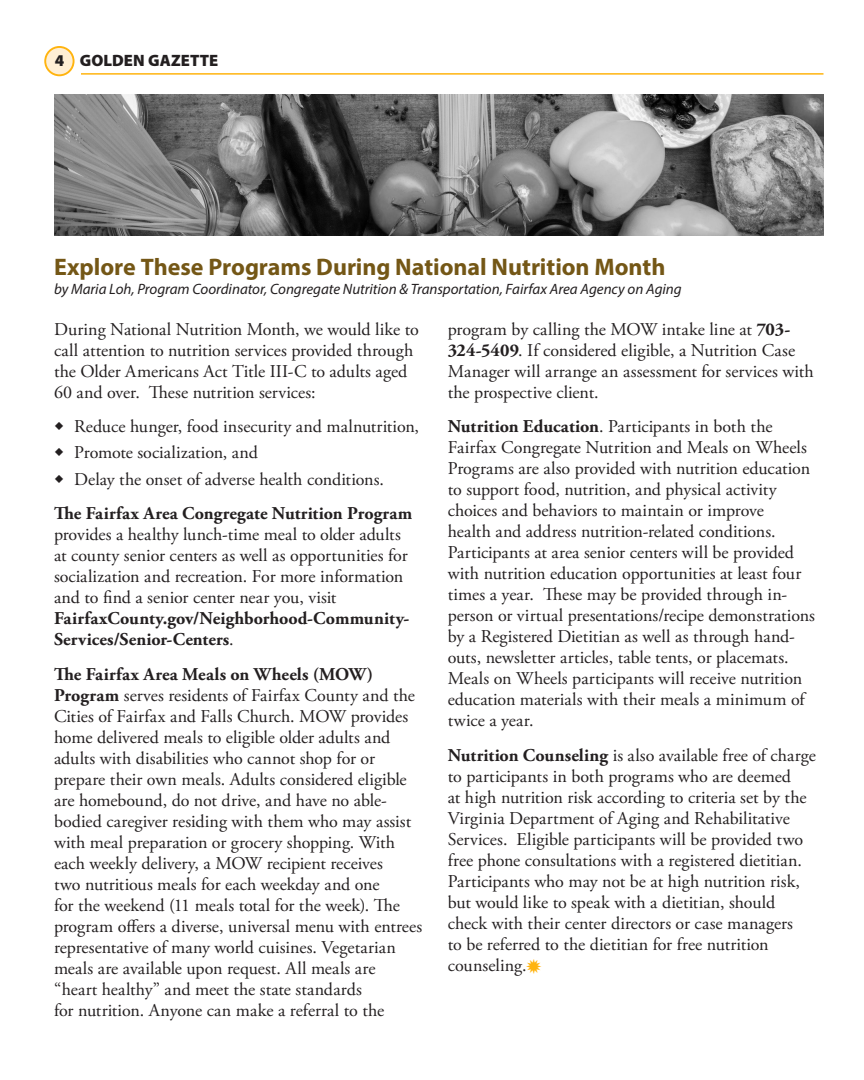
<style>
.page{position:relative;width:864px;height:1080px;background:#fff}
.page>*{position:absolute;margin:0;border:0;box-sizing:border-box;transform-origin:0 0}
.H1-Article-Head-Byli{font:700 24px "Myriad Pro";letter-spacing:-.005em;color:#745716}
.Body_Text_GG{font:18px/21px "Adobe Garamond Pro";color:#231f20}
.t1{font:900 16.5px "Myriad Pro";letter-spacing:.005em;color:#231f20}
.H1-Article-Head-Byli-2{font:italic 15px "Myriad Pro";color:#231f20}
.s1{font-weight:700}
</style>
<div class="page">
<hr style="left:81px;top:73px;width:743px;height:2px;background:#ffb40f">
<div style="left:45px;top:47px;width:29px;height:28px;background:#ffefd5;border-radius:50%"></div>
<div style="left:44px;top:46px;width:31px;height:30px;border:2px solid #ffb40f;border-radius:50%"></div>
<img style="left:54px;top:94px;width:770px;height:141px">
<p class="t1" style="left:54px;top:50px;width:166px">4 GOLDEN GAZETTE</p>
<p class="H1-Article-Head-Byli" style="left:54px;top:251px;width:613px">Explore These Programs During National Nutrition Month</p>
<p class="H1-Article-Head-Byli-2" style="left:54px;top:280px;width:629px">by Maria Loh, Program Coordinator, Congregate Nutrition &amp; Transportation, Fairfax Area Agency on Aging</p>
<p class="Body_Text_GG" style="left:54px;top:319px;width:366px">During National Nutrition Month, we would like to call attention to nutrition services provided through the Older Americans Act Title III-C to adults aged 60 and over. These nutrition services:</p>
<p class="Body_Text_GG" style="left:54px;top:416px;width:367px">○ Reduce hunger, food insecurity and malnutrition,</p>
<p class="Body_Text_GG" style="left:54px;top:443px;width:205px">○ Promote socialization, and</p>
<p class="Body_Text_GG" style="left:54px;top:469px;width:332px">○ Delay the onset of adverse health conditions.</p>
<p class="Body_Text_GG" style="left:54px;top:504px;width:360px"><span class="s1">The Fairfax Area Congregate Nutrition Program </span>provides a healthy lunch-time meal to older adults at county senior centers as well as opportunities for socialization and recreation. For more information and to find a senior center near you, visit <span class="s1">FairfaxCounty.gov/Neighborhood-Community-Services/Senior-Centers</span>.</p>
<p class="Body_Text_GG" style="left:54px;top:664px;width:370px"><span class="s1">The Fairfax Area Meals on Wheels (MOW)<br>Program</span> serves residents of Fairfax County and the Cities of Fairfax and Falls Church. MOW provides home delivered meals to eligible older adults and adults with disabilities who cannot shop for or prepare their own meals. Adults considered eligible are homebound, do not drive, and have no able&shy;bodied caregiver residing with them who may assist with meal preparation or grocery shopping. With each weekly delivery, a MOW recipient receives<br>two nutritious meals for each weekday and one<br>for the weekend (11 meals total for the week). The program offers a diverse, universal menu with entrees representative of many world cuisines. Vegetarian meals are available upon request. All meals are “heart healthy” and meet the state standards<br>for nutrition. Anyone can make a referral to the</p>
<p class="Body_Text_GG" style="left:448px;top:319px;width:368px">program by calling the MOW intake line at <span class="s1">703- 324-5409</span>. If considered eligible, a Nutrition Case Manager will arrange an assessment for services with the prospective client.</p>
<p class="Body_Text_GG" style="left:448px;top:416px;width:369px"><span class="s1">Nutrition Education</span>. Participants in both the Fairfax Congregate Nutrition and Meals on Wheels Programs are also provided with nutrition education to support food, nutrition, and physical activity choices and behaviors to maintain or improve<br>health and address nutrition-related conditions.<br>Participants at area senior centers will be provided with nutrition education opportunities at least four times a year. These may be provided through in&shy;person or virtual presentations/recipe demonstrations by a Registered Dietitian as well as through hand&shy;outs, newsletter articles, table tents, or placemats.<br>Meals on Wheels participants will receive nutrition education materials with their meals a minimum of twice a year.</p>
<p class="Body_Text_GG" style="left:448px;top:745px;width:370px"><span class="s1">Nutrition Counseling</span> is also available free of charge to participants in both programs who are deemed<br>at high nutrition risk according to criteria set by the Virginia Department of Aging and Rehabilitative Services. Eligible participants will be provided two free phone consultations with a registered dietitian.<br>Participants who may not be at high nutrition risk, but would like to speak with a dietitian, should check with their center directors or case managers<br>to be referred to the dietitian for free nutrition counseling.</p>
</div>
